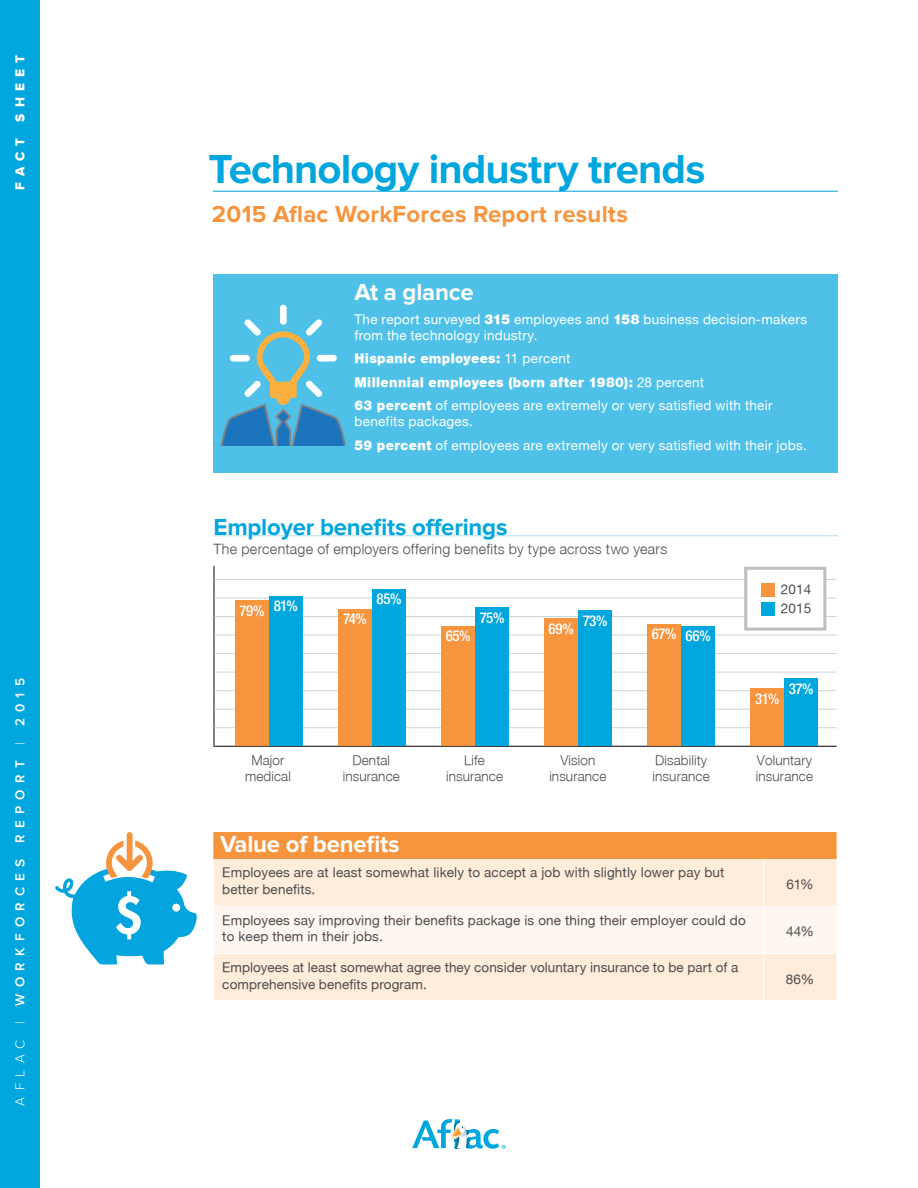
<style>
.page{position:relative;width:918px;height:1188px;background:#fff}
.page>*{position:absolute;margin:0;border:0;box-sizing:border-box;transform-origin:0 0}
.t1{font:700 42px "Proxima Nova";letter-spacing:-.02em;color:#00a6de}
.t2{font:700 24px "Proxima Nova";letter-spacing:.01em;color:#f7943e}
.t3{font:700 24px "Proxima Nova";letter-spacing:-.01em;color:#00a6de}
.t4{font:700 24px "Proxima Nova";letter-spacing:-.01em;color:#fff}
.t5{font:500 condensed 15px "Helvetica Neue";letter-spacing:-.04em;color:#fff}
.t6{font:300 14.25px "Helvetica Neue";letter-spacing:.02em;color:#4d4d4f}
.t7{font:13.5px/16.5px "Helvetica Neue Roman";letter-spacing:.01em;color:#4d4d4f}
.t8{font:13.5px/16.5px "Helvetica Neue Roman";letter-spacing:.02em;color:#fff}
.t9{font:300 13.5px/16.5px "Helvetica Neue";letter-spacing:.01em;color:#4d4d4f;text-align:center}
.t10{font:900 13.5px/23.2px "Helvetica Neue";letter-spacing:.025em;color:#fff}
.t11{font:600 13.5px "Proxima Nova";letter-spacing:.465em;color:#fff}
.t12{font:13.5px "Proxima Nova Extrabld";letter-spacing:.465em;color:#fff}
.s1{font-weight:300}
.s2{font-family:"Helvetica Neue";font-weight:900}
.s3{font-family:"Helvetica Neue Roman";font-weight:400}
</style>
<div class="page">
<svg style="left:412px;top:1119px;width:94px;height:30px"></svg>
<div style="left:0;top:0;width:40px;height:1188px;background:#00a6de"></div>
<hr style="left:213px;top:191px;width:625px;height:1px;background:#00a6de">
<div style="left:213px;top:275px;width:625px;height:198px;background:#4fc1e8"></div>
<div style="left:213px;top:832px;width:624px;height:27px;background:#f7943e"></div>
<div style="left:214px;top:859px;width:623px;height:141px;background:#ffecda"></div>
<div style="left:214px;top:907px;width:623px;height:46px;background:#fff7ef"></div>
<hr style="left:214px;top:906px;width:549px;height:1px;background:#fff">
<hr style="left:764px;top:906px;width:73px;height:1px;background:#fff">
<hr style="left:763px;top:859px;width:1px;height:47px;background:#fff">
<hr style="left:763px;top:906px;width:1px;height:47px;background:#fff">
<hr style="left:214px;top:953px;width:550px;height:1px;background:#fff">
<hr style="left:764px;top:953px;width:73px;height:1px;background:#fff">
<hr style="left:763px;top:954px;width:1px;height:47px;background:#fff">
<svg style="left:54px;top:832px;width:143px;height:133px"></svg>
<div style="left:280px;top:305px;width:7px;height:20px;background:#fff;border-radius:3px"></div>
<svg style="left:220px;top:319px;width:126px;height:127px"></svg>
<hr style="left:214px;top:746px;width:623px;height:1px;background:#000">
<svg style="left:214px;top:566px;width:1px;height:181px"></svg>
<hr style="left:214px;top:579px;width:623px;height:1px;background:#d1d3d4">
<hr style="left:214px;top:598px;width:623px;height:1px;background:#d1d3d4">
<hr style="left:214px;top:616px;width:623px;height:1px;background:#d1d3d4">
<hr style="left:214px;top:635px;width:623px;height:1px;background:#d1d3d4">
<hr style="left:214px;top:653px;width:623px;height:1px;background:#d1d3d4">
<hr style="left:214px;top:672px;width:623px;height:1px;background:#d1d3d4">
<hr style="left:214px;top:690px;width:623px;height:1px;background:#d1d3d4">
<hr style="left:214px;top:709px;width:623px;height:1px;background:#d1d3d4">
<hr style="left:214px;top:727px;width:623px;height:1px;background:#d1d3d4">
<hr style="left:214px;top:535px;width:624px;height:1px;background:#c7e7f6">
<div style="left:746px;top:568px;width:79px;height:61px;background:#fff"></div>
<div style="left:744px;top:567px;width:82px;height:64px;border:3px solid #bcbec0"></div>
<div style="left:761px;top:583px;width:14px;height:14px;background:#f7943e"></div>
<div style="left:761px;top:602px;width:14px;height:14px;background:#00a6de"></div>
<div style="left:235px;top:601px;width:34px;height:145px;background:#f7943e"></div>
<div style="left:269px;top:596px;width:34px;height:150px;background:#00a6de"></div>
<div style="left:441px;top:626px;width:34px;height:120px;background:#f7943e"></div>
<div style="left:475px;top:608px;width:34px;height:138px;background:#00a6de"></div>
<div style="left:338px;top:609px;width:34px;height:137px;background:#f7943e"></div>
<div style="left:372px;top:589px;width:34px;height:157px;background:#00a6de"></div>
<div style="left:544px;top:619px;width:34px;height:127px;background:#f7943e"></div>
<div style="left:578px;top:611px;width:34px;height:135px;background:#00a6de"></div>
<div style="left:647px;top:624px;width:34px;height:122px;background:#f7943e"></div>
<div style="left:681px;top:626px;width:34px;height:120px;background:#00a6de"></div>
<div style="left:750px;top:688px;width:34px;height:58px;background:#f7943e"></div>
<div style="left:784px;top:679px;width:34px;height:67px;background:#00a6de"></div>
<p class="t12" style="left:12px;top:190px;width:137px;rotate:-90deg">FACT SHEET</p>
<p class="t11" style="left:12px;top:1106px;width:429px;rotate:-90deg"><span class="s1">AFLAC |</span> WORKFORCES REPORT <span class="s1">|</span> 2015</p>
<h1 class="t1" style="left:208px;top:145px;width:499px">Technology industry trends</h1>
<h2 class="t2" style="left:212px;top:200px;width:417px">2015 Aflac WorkForces Report results</h2>
<h2 class="t4" style="left:355px;top:278px;width:121px">At a glance</h2>
<p class="t8" style="left:355px;top:310px;width:454px">The report surveyed <span class="s2">315</span> employees and <span class="s2">158</span> business decision-makers from the technology industry.</p>
<p class="t10" style="left:355px;top:347px;width:351px">Hispanic employees: <span class="s3">11 percent<br></span>Millennial employees (born after 1980): <span class="s3">28 percent</span></p>
<p class="t8" style="left:355px;top:397px;width:420px"><span class="s2">63 percent</span> of employees are extremely or very satisfied with their benefits packages.</p>
<p class="t8" style="left:355px;top:436px;width:454px"><span class="s2">59 percent</span> of employees are extremely or very satisfied with their jobs.</p>
<h2 class="t3" style="left:214px;top:513px;width:295px">Employer benefits offerings</h2>
<p class="t6" style="left:214px;top:541px;width:455px">The percentage of employers offering benefits by type across two years</p>
<p class="t7" style="left:781px;top:580px;width:32px">2014</p>
<p class="t5" style="left:377px;top:590px;width:26px">85%</p>
<p class="t5" style="left:240px;top:599px;width:60px">79% 81%</p>
<p class="t7" style="left:781px;top:600px;width:32px">2015</p>
<p class="t5" style="left:446px;top:627px;width:26px">65%</p>
<p class="t5" style="left:343px;top:610px;width:25px">74%</p>
<p class="t5" style="left:480px;top:608px;width:26px">75%</p>
<p class="t5" style="left:583px;top:611px;width:26px">73%</p>
<p class="t5" style="left:549px;top:620px;width:27px">69%</p>
<p class="t5" style="left:652px;top:626px;width:60px">67% 66%</p>
<p class="t5" style="left:755px;top:689px;width:26px">31%</p>
<p class="t5" style="left:789px;top:680px;width:26px">37%</p>
<p class="t9" style="left:245px;top:751px;width:47px">Major medical</p>
<p class="t9" style="left:343px;top:751px;width:59px">Dental insurance</p>
<p class="t9" style="left:446px;top:751px;width:59px">Life insurance</p>
<p class="t9" style="left:549px;top:751px;width:59px">Vision insurance</p>
<p class="t9" style="left:653px;top:751px;width:59px;text-align:left">Disability insurance</p>
<p class="t9" style="left:756px;top:751px;width:59px;text-align:left">Voluntary insurance</p>
<h2 class="t4" style="left:220px;top:830px;width:181px">Value of benefits</h2>
<p class="t7" style="left:222px;top:864px;width:504px">Employees are at least somewhat likely to accept a job with slightly lower pay but better benefits.</p>
<p class="t7" style="left:787px;top:876px;width:29px">61%</p>
<p class="t7" style="left:222px;top:912px;width:525px">Employees say improving their benefits package is one thing their employer could do to keep them in their jobs.</p>
<p class="t7" style="left:786px;top:923px;width:29px">44%</p>
<p class="t7" style="left:222px;top:959px;width:517px">Employees at least somewhat agree they consider voluntary insurance to be part of a comprehensive benefits program.</p>
<p class="t7" style="left:786px;top:970px;width:30px">86%</p>
</div>
